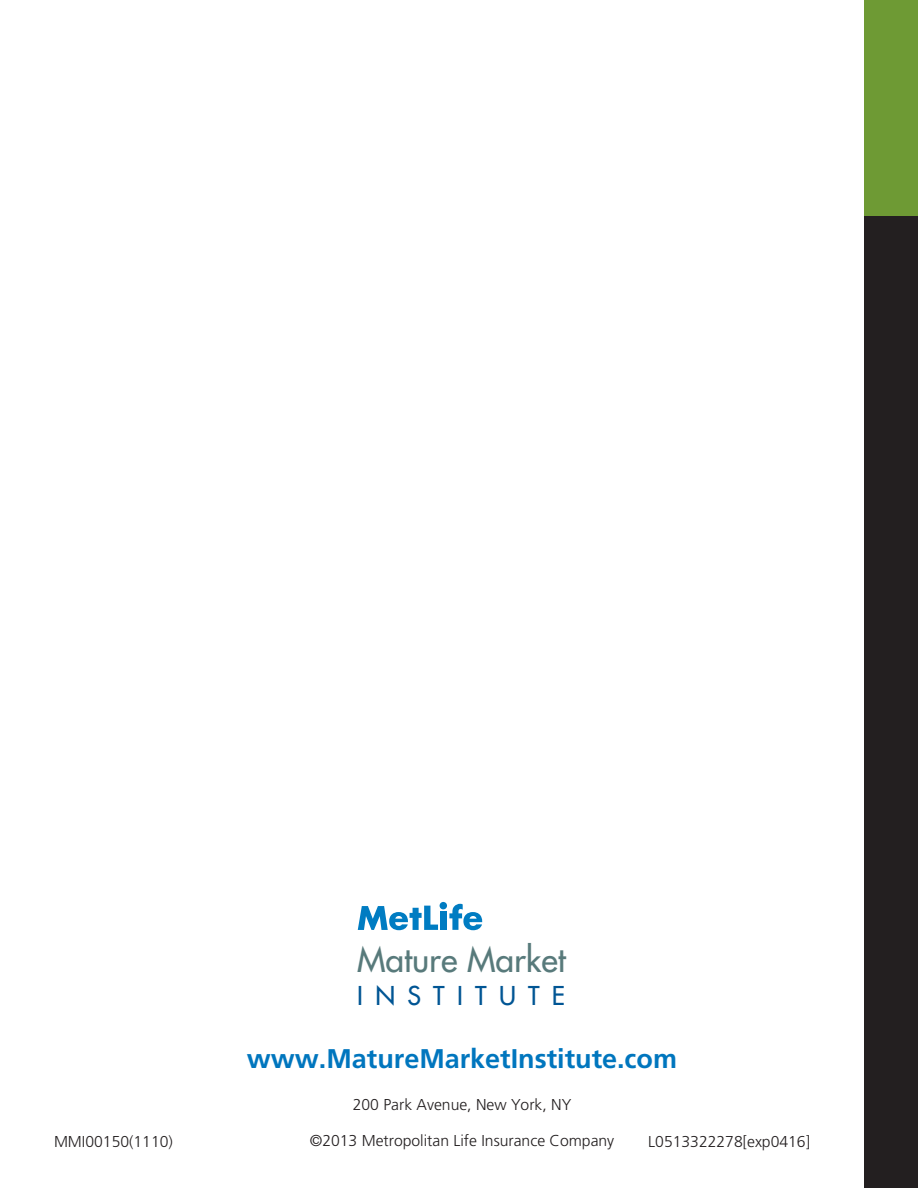
<style>
.page{position:relative;width:918px;height:1188px;background:#fff}
.page>*{position:absolute;margin:0;border:0;box-sizing:border-box;transform-origin:0 0}
.t1{font:33.45px "Futura";color:#587a7b}
.t2{font:700 27px "Frutiger";color:#0076be}
.t3{font:25.35px "Futura";letter-spacing:.485em;color:#005594}
.t4{font:300 15.75px "Frutiger LT Std";color:#231f20}
.t5{font:300 15.75px "Frutiger";color:#231f20}
</style>
<div class="page">
<div style="left:864px;top:0;width:54px;height:216px;background:#6e9a34"></div>
<div style="left:864px;top:216px;width:54px;height:972px;background:#231f20"></div>
<div style="left:440px;top:912px;width:6px;height:18px;background:#007cc2"></div>
<svg style="left:449px;top:904px;width:33px;height:26px"></svg>
<div style="left:440px;top:902px;width:7px;height:7px;background:#007cc2;border-radius:50%"></div>
<svg style="left:358px;top:906px;width:80px;height:24px"></svg>
<p class="t5" style="left:54px;top:1135px;width:120px">MMI00150(1110)</p>
<h1 class="t1" style="left:357px;top:943px;width:210px">Mature Market</h1>
<h3 class="t3" style="left:357px;top:983px;width:209px">INSTITUTE</h3>
<h2 class="t2" style="left:247px;top:1048px;width:432px">www.MatureMarketInstitute.com</h2>
<p class="t4" style="left:353px;top:1096px;width:220px">200 Park Avenue, New York, NY</p>
<p class="t4" style="left:310px;top:1132px;width:306px">©2013 Metropolitan Life Insurance Company</p>
<p class="t4" style="left:648px;top:1132px;width:163px">L0513322278[exp0416]</p>
</div>
